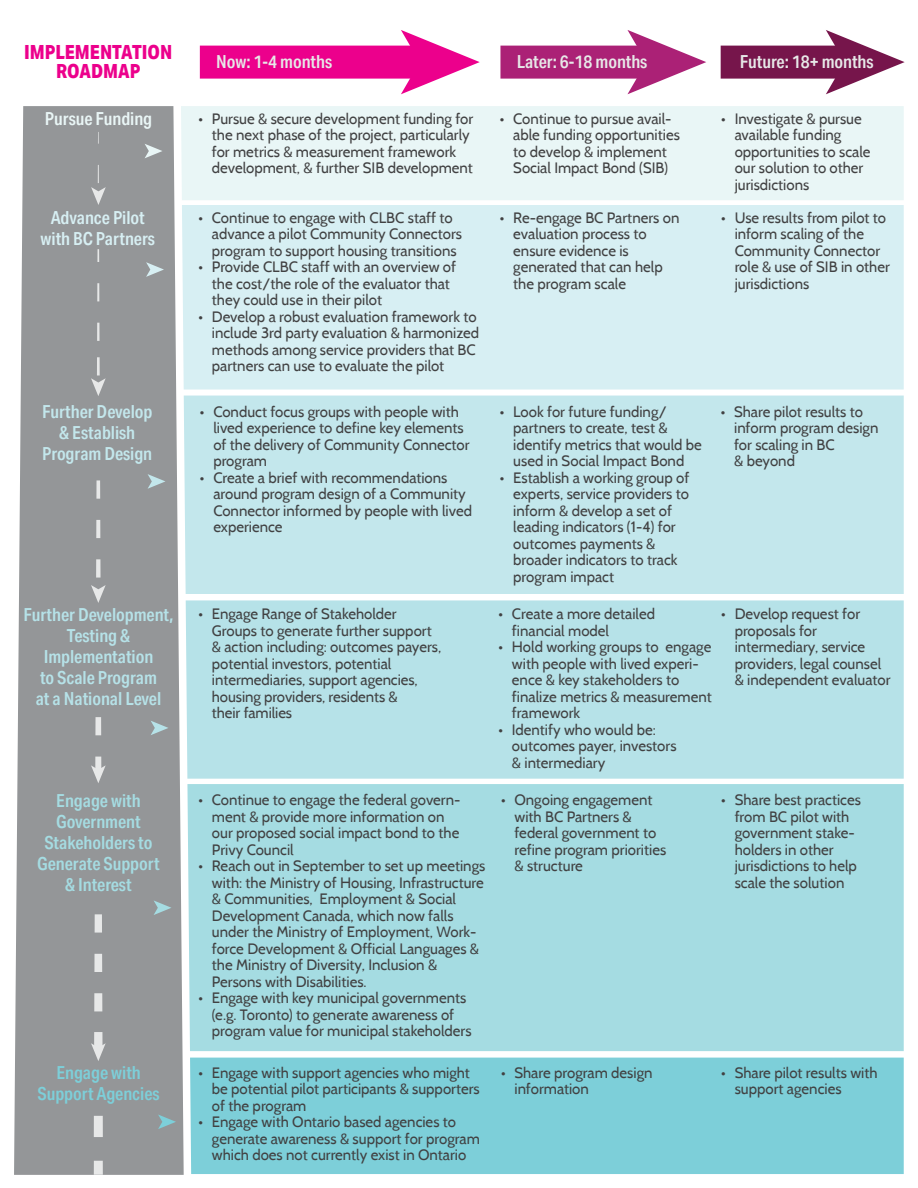
<style>
.page{position:relative;width:918px;height:1188px;background:#fff}
.page>*{position:absolute;margin:0;border:0;box-sizing:border-box;transform-origin:0 0}
.t1{font:800 19.5px/19.5px "Aktiv Grotesk Cd";color:#ec008c;text-align:center}
.t2{font:600 18px/21px "Aktiv Grotesk Cd";color:#b6e2e8;text-align:center}
.t3{font:600 18px/21px "Aktiv Grotesk Cd";color:#a5dce2;text-align:center}
.t4{font:600 18px "Aktiv Grotesk Cd";color:#e7e8e8}
.t5{font:600 18px/21px "Aktiv Grotesk Cd";color:#c3e7ec;text-align:center}
.t6{font:600 18px/21px "Aktiv Grotesk Cd";color:#d7eff3;text-align:center}
.t7{font:600 18px/21px "Aktiv Grotesk Cd";color:#7dcfd9;text-align:center}
.t8{font:600 18px "Aktiv Grotesk Cd";color:#e9f6f6}
.t9{font:15px/16.5px "Cabin";color:#414142}
</style>
<div class="page">
<div style="left:187px;top:784px;width:717px;height:267px;background:#a5dce2"></div>
<div style="left:190px;top:1058px;width:714px;height:116px;background:#7dcfd9"></div>
<div style="left:186px;top:600px;width:718px;height:179px;background:#b6e2e8"></div>
<div style="left:184px;top:396px;width:720px;height:198px;background:#c3e7ec"></div>
<div style="left:184px;top:205px;width:720px;height:185px;background:#d7eff3"></div>
<div style="left:184px;top:106px;width:720px;height:94px;background:#e9f6f6"></div>
<svg style="left:14px;top:106px;width:170px;height:1069px;background:#9a9c9e"></svg>
<svg style="left:98px;top:132px;width:1px;height:12px"></svg>
<svg style="left:97px;top:249px;width:2px;height:13px"></svg>
<svg style="left:97px;top:283px;width:2px;height:18px"></svg>
<hr style="left:97px;top:323px;width:3px;height:18px;background:#e7e8e8">
<hr style="left:97px;top:357px;width:3px;height:18px;background:#e7e8e8">
<svg style="left:96px;top:480px;width:4px;height:19px"></svg>
<svg style="left:96px;top:520px;width:4px;height:18px"></svg>
<div style="left:96px;top:559px;width:5px;height:19px;background:#e7e8e8"></div>
<div style="left:95px;top:717px;width:6px;height:18px;background:#e7e8e8"></div>
<div style="left:95px;top:757px;width:6px;height:18px;background:#e7e8e8"></div>
<div style="left:95px;top:914px;width:7px;height:19px;background:#e7e8e8"></div>
<div style="left:94px;top:954px;width:8px;height:18px;background:#e7e8e8"></div>
<div style="left:94px;top:993px;width:8px;height:18px;background:#e7e8e8"></div>
<div style="left:94px;top:1032px;width:9px;height:18px;background:#e7e8e8"></div>
<div style="left:94px;top:1116px;width:9px;height:21px;background:#e7e8e8"></div>
<div style="left:94px;top:1161px;width:9px;height:14px;background:#e7e8e8"></div>
<div style="left:200px;top:46px;width:224px;height:33px;background:#ec008c"></div>
<svg style="left:401px;top:30px;width:79px;height:64px"></svg>
<div style="left:500px;top:46px;width:150px;height:33px;background:#ab2176"></div>
<svg style="left:627px;top:30px;width:79px;height:64px"></svg>
<div style="left:721px;top:46px;width:128px;height:33px;background:#76154b"></div>
<svg style="left:826px;top:30px;width:79px;height:64px"></svg>
<svg style="left:91px;top:165px;width:15px;height:40px"></svg>
<svg style="left:145px;top:144px;width:17px;height:14px"></svg>
<svg style="left:146px;top:262px;width:18px;height:15px"></svg>
<svg style="left:148px;top:474px;width:17px;height:15px"></svg>
<svg style="left:151px;top:721px;width:17px;height:14px"></svg>
<svg style="left:154px;top:900px;width:17px;height:15px"></svg>
<svg style="left:158px;top:1115px;width:18px;height:14px"></svg>
<svg style="left:91px;top:378px;width:15px;height:18px"></svg>
<svg style="left:91px;top:585px;width:15px;height:18px"></svg>
<svg style="left:91px;top:765px;width:15px;height:18px"></svg>
<svg style="left:91px;top:1043px;width:15px;height:18px"></svg>
<h1 class="t1" style="left:24px;top:41px;width:150px">IMPLEMENTATION<br>ROADMAP</h1>
<p class="t4" style="left:216px;top:50px;width:117px">Now: 1-4 months</p>
<p class="t4" style="left:517px;top:50px;width:132px">Later: 6-18 months</p>
<p class="t4" style="left:740px;top:50px;width:135px">Future: 18+ months</p>
<p class="t8" style="left:45px;top:107px;width:109px">Pursue Funding</p>
<p class="t6" style="left:41px;top:207px;width:116px">Advance Pilot with BC Partners</p>
<p class="t9" style="left:212px;top:110px;width:263px;text-indent:-14px">• Pursue &amp; secure development funding for the next phase of the project, particularly for metrics &amp; measurement framework development, &amp; further SIB development</p>
<p class="t9" style="left:212px;top:209px;width:252px;text-indent:-14px">• Continue to engage with CLBC staff to advance a pilot Community Connectors program to support housing transitions</p>
<p class="t9" style="left:212px;top:259px;width:246px;text-indent:-14px">• Provide CLBC staff with an overview of the cost/the role of the evaluator that they could use in their pilot</p>
<p class="t9" style="left:212px;top:308px;width:269px;text-indent:-14px">• Develop a robust evaluation framework to include 3rd party evaluation &amp; harmonized methods among service providers that BC partners can use to evaluate the pilot</p>
<p class="t9" style="left:513px;top:110px;width:168px;text-indent:-14px">• Continue to pursue avail&shy;able funding opportunities to develop &amp; implement<br>Social Impact Bond (SIB)</p>
<p class="t9" style="left:513px;top:209px;width:168px;text-indent:-14px">• Re-engage BC Partners on evaluation process to ensure evidence is generated that can help the program scale</p>
<p class="t9" style="left:735px;top:110px;width:137px;text-indent:-13px">• Investigate &amp; pursue available funding opportunities to scale our solution to other jurisdictions</p>
<p class="t9" style="left:735px;top:209px;width:157px;text-indent:-13px">• Use results from pilot to inform scaling of the<br>Community Connector role &amp; use of SIB in other jurisdictions</p>
<p class="t5" style="left:42px;top:401px;width:112px">Further Develop &amp; Establish<br>Program Design</p>
<p class="t9" style="left:213px;top:403px;width:258px;text-indent:-14px">• Conduct focus groups with people with lived experience to define key elements of the delivery of Community Connector program</p>
<p class="t9" style="left:213px;top:469px;width:260px;text-indent:-14px">• Create a brief with recommendations around program design of a Community<br>Connector informed by people with lived experience</p>
<p class="t2" style="left:23px;top:604px;width:152px">Further Development,<br>Testing &amp;<br>Implementation<br>to Scale Program<br>at a National Level</p>
<p class="t9" style="left:212px;top:606px;width:231px;text-indent:-14px">• Engage Range of Stakeholder<br>Groups to generate further support &amp; action including: outcomes payers, potential investors, potential intermediaries, support agencies, housing providers, residents &amp;<br>their families</p>
<p class="t9" style="left:513px;top:403px;width:190px;text-indent:-14px">• Look for future funding/ partners to create, test &amp; identify metrics that would be used in Social Impact Bond</p>
<p class="t9" style="left:513px;top:469px;width:178px;text-indent:-14px">• Establish a working group of experts, service providers to inform &amp; develop a set of leading indicators (1-4) for outcomes payments &amp; broader indicators to track program impact</p>
<p class="t9" style="left:512px;top:606px;width:145px;text-indent:-14px">• Create a more detailed financial model</p>
<p class="t9" style="left:512px;top:639px;width:201px;text-indent:-14px">• Hold working groups to engage with people with lived experi&shy;ence &amp; key stakeholders to finalize metrics &amp; measurement framework</p>
<p class="t9" style="left:512px;top:721px;width:166px;text-indent:-14px">• Identify who would be: outcomes payer, investors &amp; intermediary</p>
<p class="t9" style="left:734px;top:403px;width:146px;text-indent:-14px">• Share pilot results to inform program design for scaling in BC<br>&amp; beyond</p>
<p class="t9" style="left:735px;top:606px;width:157px;text-indent:-14px">• Develop request for proposals for intermediary, service providers, legal counsel &amp; independent evaluator</p>
<p class="t3" style="left:37px;top:790px;width:124px">Engage with<br>Government<br>Stakeholders to<br>Generate Support &amp; Interest</p>
<p class="t9" style="left:212px;top:792px;width:250px;text-indent:-14px">• Continue to engage the federal govern&shy;ment &amp; provide more information on our proposed social impact bond to the<br>Privy Council</p>
<p class="t9" style="left:212px;top:858px;width:275px;text-indent:-14px">• Reach out in September to set up meetings with: the Ministry of Housing, Infrastructure &amp; Communities, Employment &amp; Social Development Canada, which now falls under the Ministry of Employment, Work&shy;force Development &amp; Official Languages &amp; the Ministry of Diversity, Inclusion &amp; Persons with Disabilities.</p>
<p class="t9" style="left:212px;top:990px;width:261px;text-indent:-14px">• Engage with key municipal governments (e.g. Toronto) to generate awareness of program value for municipal stakeholders</p>
<p class="t9" style="left:515px;top:792px;width:153px;text-indent:-14px">• Ongoing engagement with BC Partners &amp; federal government to refine program priorities &amp; structure</p>
<p class="t9" style="left:735px;top:792px;width:128px;text-indent:-14px">• Share best practices from BC pilot with government stake&shy;holders in other jurisdictions to help scale the solution</p>
<p class="t7" style="left:38px;top:1062px;width:124px">Engage with<br>Support Agencies</p>
<p class="t9" style="left:212px;top:1064px;width:269px;text-indent:-14px">• Engage with support agencies who might be potential pilot participants &amp; supporters of the program</p>
<p class="t9" style="left:212px;top:1114px;width:270px;text-indent:-14px">• Engage with Ontario based agencies to generate awareness &amp; support for program which does not currently exist in Ontario</p>
<p class="t9" style="left:515px;top:1064px;width:140px;text-indent:-14px">• Share program design information</p>
<p class="t9" style="left:735px;top:1064px;width:144px;text-indent:-14px">• Share pilot results with support agencies</p>
</div>
